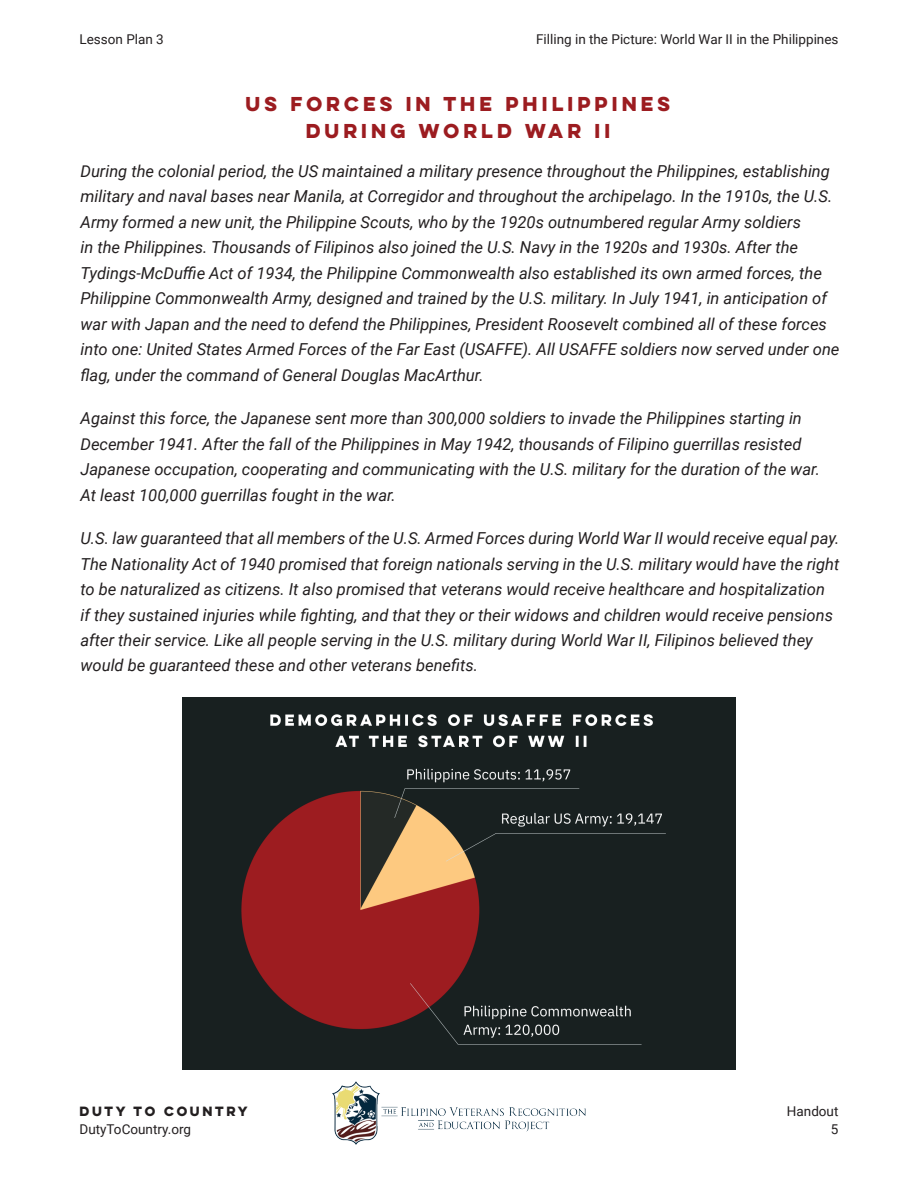
<style>
.page{position:relative;width:918px;height:1188px;background:#fff}
.page>*{position:absolute;margin:0;border:0;box-sizing:border-box;transform-origin:0 0}
.t1{font:700 18px/27px "Lulo Clean W01 One";color:#9c1c20;text-align:center}
.t2{font:italic 16.5px/25.5px "Roboto";color:#231f20}
.t3{font:13.5px/18px "Roboto";color:#231f20;text-align:right}
.t4{font:700 12px "Lulo Clean W01 One";color:#231f20}
</style>
<div class="page">
<img style="left:333px;top:1082px;width:252px;height:62px">
<img style="left:182px;top:698px;width:554px;height:372px">
<p class="t3" style="left:80px;top:30px;width:86px">Lesson Plan 3</p>
<p class="t3" style="left:536px;top:30px;width:304px">Filling in the Picture: World War II in the Philippines</p>
<p class="t1" style="left:246px;top:90px;width:430px">US FORCES IN THE PHILIPPINES<br>DURING WORLD WAR II</p>
<p class="t2" style="left:80px;top:157px;width:761px">During the colonial period, the US maintained a military presence throughout the Philippines, establishing military and naval bases near Manila, at Corregidor and throughout the archipelago. In the 1910s, the U.S.<br>Army formed a new unit, the Philippine Scouts, who by the 1920s outnumbered regular Army soldiers<br>in the Philippines. Thousands of Filipinos also joined the U.S. Navy in the 1920s and 1930s. After the Tydings-McDuffie Act of 1934, the Philippine Commonwealth also established its own armed forces, the Philippine Commonwealth Army, designed and trained by the U.S. military. In July 1941, in anticipation of war with Japan and the need to defend the Philippines, President Roosevelt combined all of these forces into one: United States Armed Forces of the Far East (USAFFE). All USAFFE soldiers now served under one flag, under the command of General Douglas MacArthur.</p>
<p class="t2" style="left:80px;top:405px;width:741px">Against this force, the Japanese sent more than 300,000 soldiers to invade the Philippines starting in December 1941. After the fall of the Philippines in May 1942, thousands of Filipino guerrillas resisted Japanese occupation, cooperating and communicating with the U.S. military for the duration of the war.<br>At least 100,000 guerrillas fought in the war.</p>
<p class="t2" style="left:80px;top:525px;width:761px">U.S. law guaranteed that all members of the U.S. Armed Forces during World War II would receive equal pay.<br>The Nationality Act of 1940 promised that foreign nationals serving in the U.S. military would have the right to be naturalized as citizens. It also promised that veterans would receive healthcare and hospitalization<br>if they sustained injuries while fighting, and that they or their widows and children would receive pensions after their service. Like all people serving in the U.S. military during World War II, Filipinos believed they would be guaranteed these and other veterans benefits.</p>
<p class="t4" style="left:80px;top:1103px;width:172px">DUTY TO COUNTRY</p>
<p class="t3" style="left:80px;top:1120px;width:113px">DutyToCountry.org</p>
<p class="t3" style="left:787px;top:1102px;width:53px">Handout<br>5</p>
</div>
